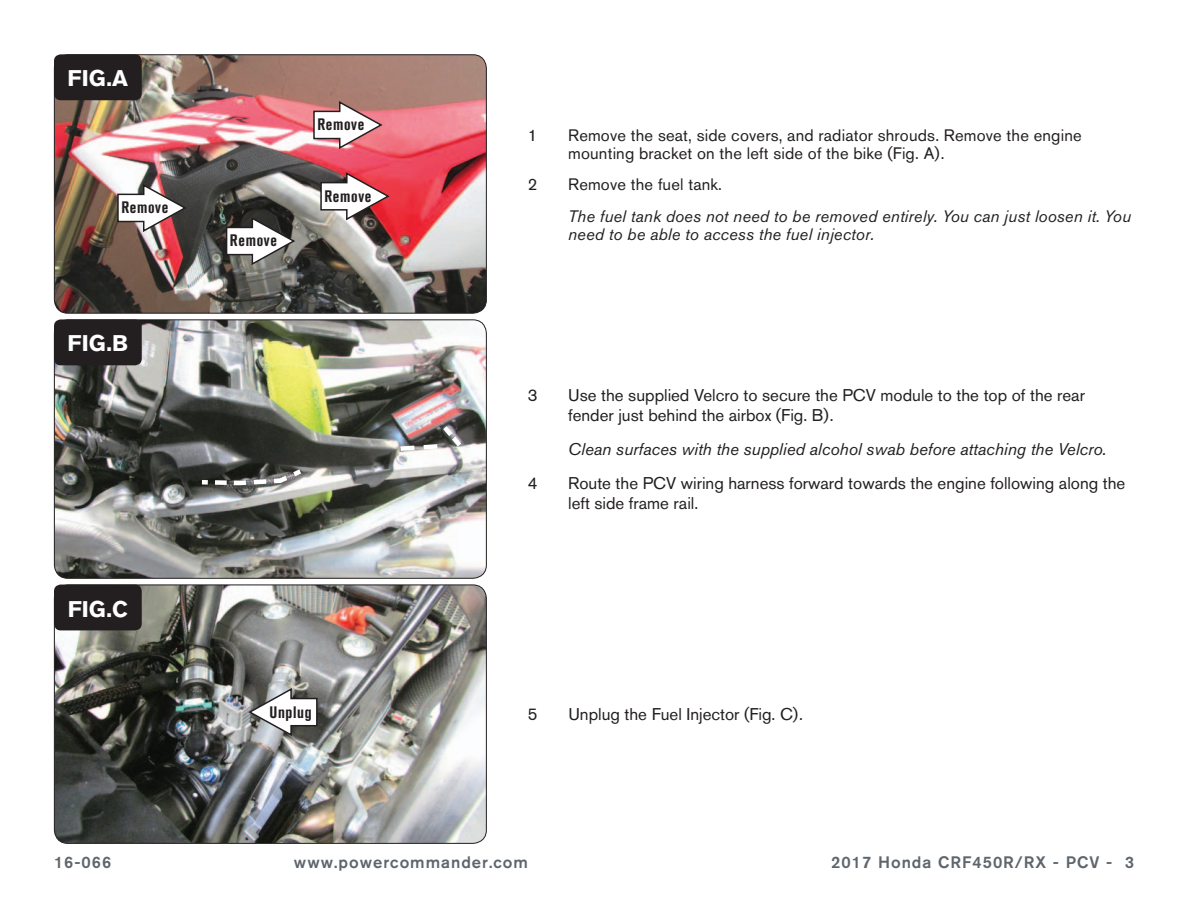
<style>
.page{position:relative;width:1188px;height:918px;background:#fff}
.page>*{position:absolute;margin:0;border:0;box-sizing:border-box;transform-origin:0 0}
.t1{font:700 22.5px "Akzidenz Grotesk BQ";color:#fff}
.Bodycopy{font:16.8px/20.2px "Akzidenz Grotesk BQ";color:#231f20}
.Bodycopy-2{font:italic 16.8px "Akzidenz Grotesk BQ";color:#231f20}
.Bodycopy-3{font:16.5px/18px "Akzidenz Grotesk BQ";letter-spacing:.01em;color:#231f20}
.Bodycopy-4{font:italic 16.5px/18px "Akzidenz Grotesk BQ";letter-spacing:.01em;color:#231f20}
.t2{font:500 16.5px "Akzidenz Grotesk BQ";letter-spacing:.06em;color:#5e656c}
.Callouts{font:700 condensed 16.5px "Akzidenz Grotesk BQ";letter-spacing:.04em;color:#231f20}
</style>
<div class="page">
<img style="left:54px;top:55px;width:431px;height:257px">
<div style="left:54px;top:54px;width:433px;height:260px;border:1px solid #231f20;border-radius:14px"></div>
<img style="left:54px;top:320px;width:431px;height:258px">
<div style="left:54px;top:319px;width:433px;height:260px;border:1px solid #231f20;border-radius:14px"></div>
<img style="left:54px;top:585px;width:432px;height:258px">
<div style="left:54px;top:585px;width:433px;height:259px;border:1px solid #231f20;border-radius:14px"></div>
<div style="left:54px;top:54px;width:88px;height:46px;background:#231f20;border-radius:7px"></div>
<div style="left:54px;top:319px;width:88px;height:46px;background:#231f20;border-radius:7px"></div>
<div style="left:54px;top:585px;width:88px;height:45px;background:#231f20;border-radius:7px"></div>
<svg style="left:116px;top:183px;width:72px;height:50px"></svg>
<svg style="left:312px;top:100px;width:72px;height:50px"></svg>
<svg style="left:320px;top:171px;width:71px;height:50px"></svg>
<svg style="left:225px;top:216px;width:72px;height:50px"></svg>
<img style="left:396px;top:421px;width:70px;height:32px">
<svg style="left:197px;top:465px;width:109px;height:22px;background:#61625f"></svg>
<svg style="left:247px;top:687px;width:71px;height:50px"></svg>
<p class="t1" style="left:68px;top:65px;width:62px">FIG.A</p>
<p class="Callouts" style="left:121px;top:198px;width:48px">Remove</p>
<p class="t1" style="left:68px;top:331px;width:62px">FIG.B</p>
<p class="Callouts" style="left:230px;top:231px;width:48px">Remove</p>
<p class="Callouts" style="left:317px;top:115px;width:48px">Remove</p>
<p class="Callouts" style="left:324px;top:186px;width:48px">Remove</p>
<p class="t1" style="left:68px;top:596px;width:62px">FIG.C</p>
<p class="Callouts" style="left:270px;top:702px;width:44px">Unplug</p>
<p class="Bodycopy-3" style="left:528px;top:126px;width:11px">1</p>
<p class="Bodycopy-3" style="left:568px;top:126px;width:515px">Remove the seat, side covers, and radiator shrouds. Remove the engine mounting bracket on the left side of the bike (Fig. A).</p>
<p class="Bodycopy-3" style="left:528px;top:175px;width:11px">2</p>
<p class="Bodycopy-3" style="left:568px;top:175px;width:155px">Remove the fuel tank.</p>
<p class="Bodycopy-4" style="left:568px;top:207px;width:564px">The fuel tank does not need to be removed entirely. You can just loosen it. You need to be able to access the fuel injector.</p>
<p class="Bodycopy" style="left:528px;top:385px;width:11px">3</p>
<p class="Bodycopy" style="left:568px;top:385px;width:518px">Use the supplied Velcro to secure the PCV module to the top of the rear fender just behind the airbox (Fig. B).</p>
<p class="Bodycopy-2" style="left:568px;top:439px;width:540px">Clean surfaces with the supplied alcohol swab before attaching the Velcro.</p>
<p class="Bodycopy" style="left:528px;top:473px;width:11px">4</p>
<p class="Bodycopy" style="left:568px;top:473px;width:559px">Route the PCV wiring harness forward towards the engine following along the left side frame rail.</p>
<p class="Bodycopy" style="left:528px;top:704px;width:11px">5</p>
<p class="Bodycopy" style="left:568px;top:704px;width:236px">Unplug the Fuel Injector (Fig. C).</p>
<p class="t2" style="left:54px;top:852px;width:59px">16-066</p>
<p class="t2" style="left:294px;top:852px;width:236px">www.powercommander.com</p>
<p class="t2" style="left:831px;top:852px;width:304px">2017 Honda CRF450R/RX - PCV - 3</p>
</div>
